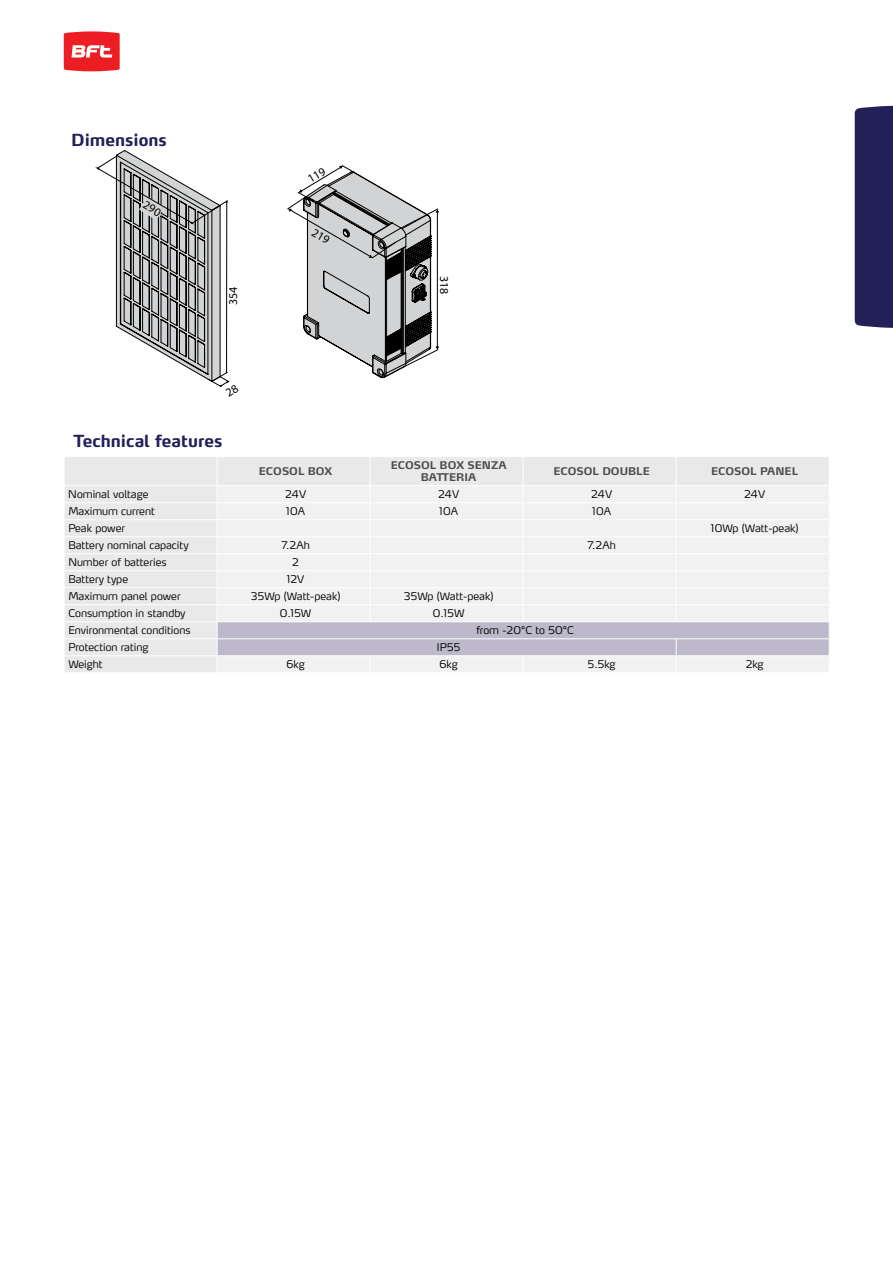
<style>
.page{position:relative;width:893px;height:1263px;background:#fff}
.page>*{position:absolute;margin:0;border:0;box-sizing:border-box;transform-origin:0 0}
.t1{font:700 16.5px "Max LF";color:#231f59}
.t2{font:12px "Myriad Pro";letter-spacing:-.01em;color:#000}
.t3{font:300 10.5px "Max LF";color:#000}
.t4{font:700 10.5px/12.6px "Max LF";color:#4d4d4f;text-align:center}
</style>
<div class="page">
<div style="left:855px;top:106px;width:38px;height:222px;background:#231f59"></div>
<svg style="left:64px;top:31px;width:56px;height:40px"></svg>
<div style="left:65px;top:457px;width:152px;height:215px;background:#e9e9ea"></div>
<hr style="left:64px;top:485px;width:153px;height:1px;background:#fff">
<hr style="left:64px;top:502px;width:153px;height:1px;background:#fff">
<hr style="left:64px;top:519px;width:153px;height:1px;background:#fff">
<hr style="left:64px;top:536px;width:153px;height:1px;background:#fff">
<hr style="left:64px;top:553px;width:153px;height:1px;background:#fff">
<hr style="left:64px;top:570px;width:153px;height:1px;background:#fff">
<hr style="left:64px;top:587px;width:153px;height:1px;background:#fff">
<hr style="left:64px;top:604px;width:153px;height:1px;background:#fff">
<hr style="left:64px;top:621px;width:153px;height:1px;background:#fff">
<hr style="left:64px;top:638px;width:153px;height:1px;background:#fff">
<hr style="left:64px;top:655px;width:153px;height:1px;background:#fff">
<svg style="left:217px;top:457px;width:612px;height:215px"></svg>
<hr style="left:217px;top:655px;width:153px;height:1px;background:#fff">
<hr style="left:370px;top:655px;width:153px;height:1px;background:#fff">
<hr style="left:523px;top:655px;width:153px;height:1px;background:#fff">
<svg style="left:95px;top:150px;width:135px;height:237px"></svg>
<svg style="left:287px;top:165px;width:152px;height:214px"></svg>
<h1 class="t1" style="left:71px;top:130px;width:97px">Dimensions</h1>
<p class="t2" style="left:226px;top:305px;width:20px;rotate:-90deg">354</p>
<p class="t2" style="left:451px;top:276px;width:20px;rotate:90deg">318</p>
<h1 class="t1" style="left:73px;top:430px;width:150px">Technical features</h1>
<p class="t4" style="left:259px;top:465px;width:75px">ECOSOL BOX</p>
<p class="t4" style="left:391px;top:458px;width:117px">ECOSOL BOX SENZA<br>BATTERIA</p>
<p class="t4" style="left:553px;top:465px;width:98px">ECOSOL DOUBLE</p>
<p class="t4" style="left:711px;top:465px;width:89px">ECOSOL PANEL</p>
<p class="t3" style="left:68px;top:488px;width:82px">Nominal voltage</p>
<p class="t3" style="left:285px;top:488px;width:23px">24V</p>
<p class="t3" style="left:438px;top:488px;width:23px">24V</p>
<p class="t3" style="left:591px;top:488px;width:23px">24V</p>
<p class="t3" style="left:744px;top:488px;width:23px">24V</p>
<p class="t3" style="left:68px;top:505px;width:88px">Maximum current</p>
<p class="t3" style="left:286px;top:505px;width:21px">10A</p>
<p class="t3" style="left:439px;top:505px;width:21px">10A</p>
<p class="t3" style="left:592px;top:505px;width:21px">10A</p>
<p class="t3" style="left:68px;top:522px;width:58px">Peak power</p>
<p class="t3" style="left:711px;top:522px;width:89px">10Wp (Watt-peak)</p>
<p class="t3" style="left:68px;top:539px;width:122px">Battery nominal capacity</p>
<p class="t3" style="left:281px;top:539px;width:30px">7.2Ah</p>
<p class="t3" style="left:587px;top:539px;width:30px">7.2Ah</p>
<p class="t3" style="left:68px;top:556px;width:100px">Number of batteries</p>
<p class="t3" style="left:292px;top:556px;width:8px">2</p>
<p class="t3" style="left:68px;top:573px;width:61px">Battery type</p>
<p class="t3" style="left:287px;top:573px;width:19px">12V</p>
<p class="t3" style="left:68px;top:590px;width:114px">Maximum panel power</p>
<p class="t3" style="left:251px;top:590px;width:91px">35Wp (Watt-peak)</p>
<p class="t3" style="left:404px;top:590px;width:91px">35Wp (Watt-peak)</p>
<p class="t3" style="left:68px;top:607px;width:119px">Consumption in standby</p>
<p class="t3" style="left:280px;top:607px;width:33px">0.15W</p>
<p class="t3" style="left:433px;top:607px;width:33px">0.15W</p>
<p class="t3" style="left:68px;top:624px;width:124px">Environmental conditions</p>
<p class="t3" style="left:476px;top:624px;width:99px">from -20°C to 50°C</p>
<p class="t3" style="left:68px;top:641px;width:82px">Protection rating</p>
<p class="t3" style="left:437px;top:641px;width:25px">IP55</p>
<p class="t3" style="left:68px;top:658px;width:36px">Weight</p>
<p class="t3" style="left:286px;top:658px;width:20px">6kg</p>
<p class="t3" style="left:439px;top:658px;width:20px">6kg</p>
<p class="t3" style="left:588px;top:658px;width:29px">5.5kg</p>
<p class="t3" style="left:746px;top:658px;width:19px">2kg</p>
</div>
